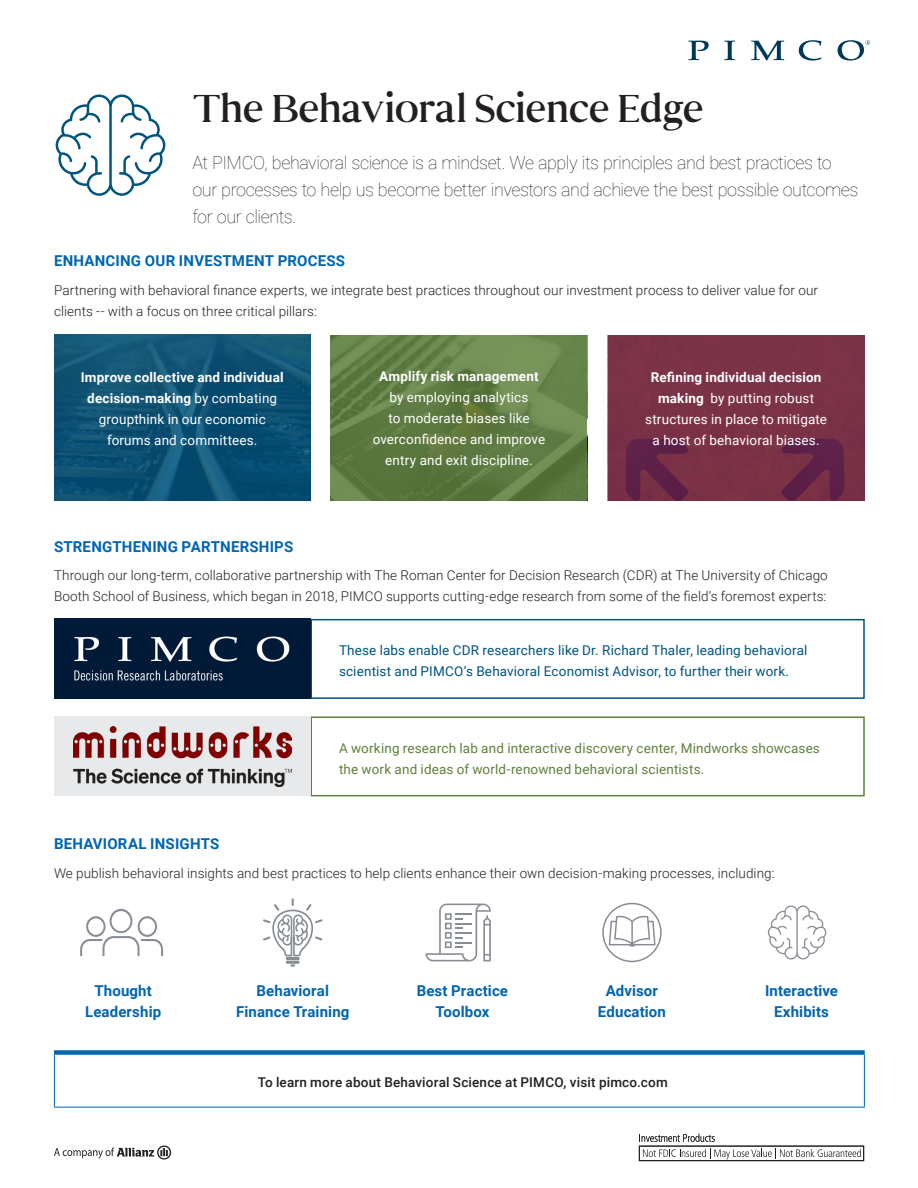
<style>
.page{position:relative;width:918px;height:1188px;background:#fff}
.page>*{position:absolute;margin:0;border:0;box-sizing:border-box;transform-origin:0 0}
.Headline_Sen_R_26_31{font:39px "Senhan";letter-spacing:-.015em;color:#231f20}
.Intro_copy_Rob_Th_12_18{font:100 18px/27px "Roboto";letter-spacing:-.025em;color:#231f20}
.Subhead_Rob_B_10_14{font:700 15px/21px "Roboto";letter-spacing:.01em;color:#0165b1;text-align:center}
.Body_Copy_Rob_L_9_14{font:300 13.5px/21px "Roboto";letter-spacing:.005em;color:#231f20}
.Body_Copy_Rob_L_9_14-2{font:13.5px/21px "Roboto";letter-spacing:.01em;color:#fff;text-align:center}
.Body_Copy_Rob_L_9_14-3{font:13.5px/21px "Roboto";letter-spacing:.01em;color:#00547e}
.Body_Copy_Rob_L_9_14-4{font:13.5px/21px "Roboto";letter-spacing:.01em;color:#5f813c}
.Body_Copy_Rob_L_9_14-5{font:500 13.5px "Roboto";letter-spacing:.015em;color:#231f20}
.s1{font-weight:700}
</style>
<div class="page">
<svg style="left:689px;top:41px;width:20px;height:19px"></svg>
<svg style="left:724px;top:41px;width:11px;height:19px"></svg>
<svg style="left:751px;top:41px;width:33px;height:20px"></svg>
<svg style="left:799px;top:40px;width:23px;height:21px"></svg>
<svg style="left:838px;top:40px;width:32px;height:21px"></svg>
<div style="left:310px;top:619px;width:555px;height:80px;border:2px solid #00547e"></div>
<div style="left:639px;top:1146px;width:225px;height:15px;border:1px solid #231f20"></div>
<svg style="left:641px;top:1134px;width:74px;height:8px"></svg>
<svg style="left:643px;top:1148px;width:218px;height:11px"></svg>
<svg style="left:54px;top:1146px;width:117px;height:13px"></svg>
<img style="left:54px;top:619px;width:256px;height:80px">
<div style="left:310px;top:716px;width:555px;height:80px;border:2px solid #5f813c"></div>
<div style="left:54px;top:716px;width:256px;height:80px;background:#e8e9eb"></div>
<img style="left:73px;top:727px;width:218px;height:59px">
<svg style="left:80px;top:909px;width:83px;height:47px"></svg>
<svg style="left:425px;top:904px;width:66px;height:57px"></svg>
<svg style="left:768px;top:905px;width:58px;height:54px"></svg>
<svg style="left:602px;top:903px;width:60px;height:59px"></svg>
<hr style="left:286px;top:957px;width:14px;height:3px;background:#888d95">
<hr style="left:286px;top:961px;width:14px;height:3px;background:#888d95">
<svg style="left:290px;top:964px;width:5px;height:3px"></svg>
<svg style="left:263px;top:898px;width:60px;height:58px"></svg>
<div style="left:54px;top:1050px;width:811px;height:5px;background:#0165b1"></div>
<hr style="left:54px;top:1055px;width:1px;height:52px;background:#0165b1">
<hr style="left:864px;top:1055px;width:1px;height:52px;background:#0165b1">
<hr style="left:54px;top:1107px;width:811px;height:1px;background:#0165b1">
<svg style="left:56px;top:94px;width:109px;height:102px"></svg>
<svg style="left:608px;top:335px;width:256px;height:166px;background:#772f46"></svg>
<svg style="left:331px;top:335px;width:256px;height:166px;background:#627f46"></svg>
<svg style="left:54px;top:335px;width:256px;height:166px;background:#0d5174"></svg>
<p class="Headline_Sen_R_26_31" style="left:192px;top:84px;width:513px">The Behavioral Science Edge</p>
<p class="Intro_copy_Rob_Th_12_18" style="left:192px;top:148px;width:668px">At PIMCO, behavioral science is a mindset. We apply its principles and best practices to our processes to help us become better investors and achieve the best possible outcomes for our clients.</p>
<p class="Subhead_Rob_B_10_14" style="left:54px;top:250px;width:293px">ENHANCING OUR INVESTMENT PROCESS</p>
<p class="Body_Copy_Rob_L_9_14" style="left:54px;top:280px;width:766px">Partnering with behavioral finance experts, we integrate best practices throughout our investment process to deliver value for our clients -- with a focus on three critical pillars:</p>
<p class="Body_Copy_Rob_L_9_14-2" style="left:81px;top:366px;width:204px"><span class="s1">Improve collective and individual decision-making</span> by combating groupthink in our economic forums and committees.</p>
<p class="Subhead_Rob_B_10_14" style="left:54px;top:535px;width:241px">STRENGTHENING PARTNERSHIPS</p>
<p class="Body_Copy_Rob_L_9_14-2" style="left:373px;top:365px;width:174px"><span class="s1">Amplify risk management </span>by employing analytics<br>to moderate biases like overconfidence and improve entry and exit discipline.</p>
<p class="Body_Copy_Rob_L_9_14-2" style="left:645px;top:366px;width:183px"><span class="s1">Refining individual decision making</span> by putting robust structures in place to mitigate a host of behavioral biases.</p>
<p class="Body_Copy_Rob_L_9_14" style="left:54px;top:564px;width:775px">Through our long-term, collaborative partnership with The Roman Center for Decision Research (CDR) at The University of Chicago<br>Booth School of Business, which began in 2018, PIMCO supports cutting-edge research from some of the field’s foremost experts:</p>
<p class="Body_Copy_Rob_L_9_14-3" style="left:339px;top:640px;width:470px">These labs enable CDR researchers like Dr. Richard Thaler, leading behavioral scientist and PIMCO’s Behavioral Economist Advisor, to further their work.</p>
<p class="Subhead_Rob_B_10_14" style="left:54px;top:833px;width:167px">BEHAVIORAL INSIGHTS</p>
<p class="Body_Copy_Rob_L_9_14-4" style="left:339px;top:737px;width:482px">A working research lab and interactive discovery center, Mindworks showcases the work and ideas of world-renowned behavioral scientists.</p>
<p class="Body_Copy_Rob_L_9_14" style="left:54px;top:862px;width:722px">We publish behavioral insights and best practices to help clients enhance their own decision-making processes, including:</p>
<p class="Subhead_Rob_B_10_14" style="left:85px;top:980px;width:78px">Thought<br>Leadership</p>
<p class="Subhead_Rob_B_10_14" style="left:417px;top:980px;width:93px">Best Practice<br>Toolbox</p>
<p class="Subhead_Rob_B_10_14" style="left:765px;top:980px;width:75px">Interactive<br>Exhibits</p>
<p class="Subhead_Rob_B_10_14" style="left:236px;top:980px;width:115px">Behavioral<br>Finance Training</p>
<p class="Subhead_Rob_B_10_14" style="left:598px;top:980px;width:70px">Advisor<br>Education</p>
<p class="Body_Copy_Rob_L_9_14-5" style="left:258px;top:1073px;width:412px">To learn more about Behavioral Science at PIMCO, visit pimco.com</p>
</div>
